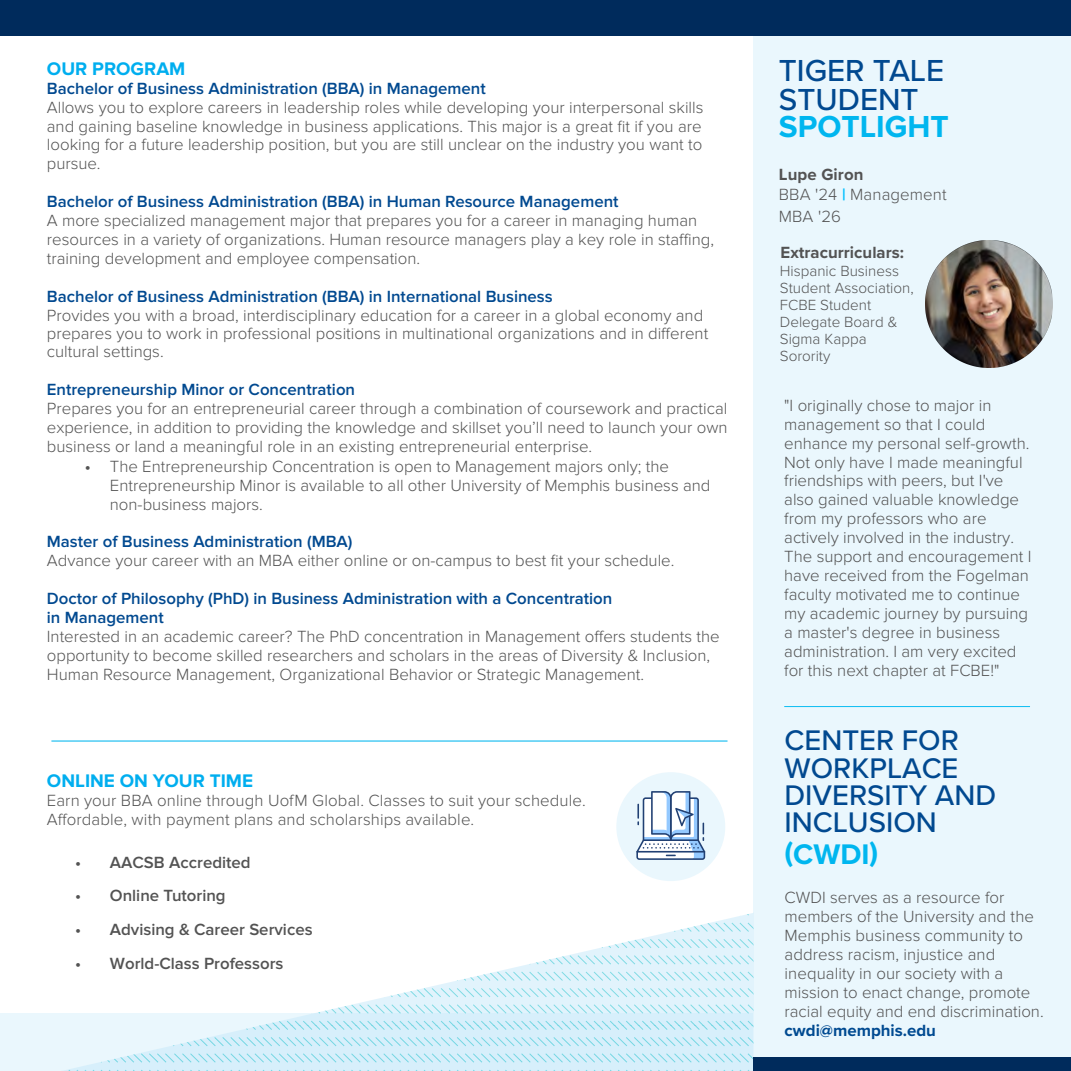
<style>
.page{position:relative;width:1071px;height:1071px;background:#fff}
.page>*{position:absolute;margin:0;border:0;box-sizing:border-box;transform-origin:0 0}
.t1{font:500 31.5px/28px "Proxima Nova";color:#014990}
.t2{font:500 29.4px/27.3px "Proxima Nova";color:#014990}
.t3{font:700 29.4px "Proxima Nova";color:#00b6ef}
.t4{font:700 18.9px "Proxima Nova";color:#00aeef}
.t5{font:300 16.8px/18.9px "Proxima Nova";color:#535353}
.t6{font:600 16.8px "Proxima Nova";color:#535353}
.t7{font:700 16.8px "Proxima Nova";color:#535353}
.t8{font:300 15.22px/17.2px "Proxima Nova";color:#535353}
.s1{font-weight:600;color:#014990}
.s2{font-weight:600}
.s3{font-weight:700;color:#00b6ef}
.s4{font-weight:700}
.s5{font-weight:700;color:#00bfff}
.s6{font-weight:700;color:#004a91}
</style>
<div class="page">
<div style="left:753px;top:0;width:318px;height:1071px;background:#eaf7fd"></div>
<img style="left:926px;top:241px;width:126px;height:126px">
<hr style="left:784px;top:706px;width:246px;height:1px;background:#15c0f2">
<hr style="left:51px;top:741px;width:677px;height:1px;background:#00b6ef">
<div style="left:616px;top:772px;width:109px;height:109px;background:#eaf7fd;border-radius:50%"></div>
<svg style="left:636px;top:791px;width:69px;height:69px"></svg>
<svg style="left:0;top:913px;width:753px;height:158px"></svg>
<div style="left:753px;top:1057px;width:318px;height:14px;background:#002b5c"></div>
<div style="left:0;top:0;width:1071px;height:35px;background:#002b5c"></div>
<p class="t4" style="left:47px;top:58px;width:140px">OUR PROGRAM</p>
<p class="t5" style="left:47px;top:80px;width:658px"><span class="s1">Bachelor of Business Administration (BBA) in Management<br></span>Allows you to explore careers in leadership roles while developing your interpersonal skills and gaining baseline knowledge in business applications. This major is a great fit if you are looking for a future leadership position, but you are still unclear on the industry you want to pursue.</p>
<p class="t5" style="left:47px;top:192px;width:669px"><span class="s1">Bachelor of Business Administration (BBA) in Human Resource Management<br></span>A more specialized management major that prepares you for a career in managing human resources in a variety of organizations. Human resource managers play a key role in staffing, training development and employee compensation.</p>
<p class="t5" style="left:47px;top:288px;width:663px;line-height:18.4px"><span class="s1">Bachelor of Business Administration (BBA) in International Business<br></span>Provides you with a broad, interdisciplinary education for a career in a global economy and prepares you to work in professional positions in multinational organizations and in different cultural settings.</p>
<p class="t5" style="left:47px;top:380px;width:682px"><span class="s1">Entrepreneurship Minor or Concentration<br></span>Prepares you for an entrepreneurial career through a combination of coursework and practical experience, in addition to providing the knowledge and skillset you’ll need to launch your own business or land a meaningful role in an existing entrepreneurial enterprise.</p>
<p class="t5" style="left:110px;top:457px;width:602px;text-indent:-25px"><span class="s2">•</span> The Entrepreneurship Concentration is open to Management majors only; the<br>Entrepreneurship Minor is available to all other University of Memphis business and non-business majors.</p>
<p class="t5" style="left:47px;top:533px;width:629px"><span class="s1">Master of Business Administration (MBA)<br></span>Advance your career with an MBA either online or on-campus to best fit your schedule.</p>
<p class="t5" style="left:47px;top:589px;width:674px"><span class="s1">Doctor of Philosophy (PhD) in Business Administration with a Concentration<br>in Management<br></span>Interested in an academic career? The PhD concentration in Management offers students the opportunity to become skilled researchers and scholars in the areas of Diversity &amp; Inclusion, Human Resource Management, Organizational Behavior or Strategic Management.</p>
<p class="t4" style="left:47px;top:770px;width:208px">ONLINE ON YOUR TIME</p>
<p class="t5" style="left:47px;top:791px;width:540px">Earn your BBA online through UofM Global. Classes to suit your schedule.<br>Affordable, with payment plans and scholarships available.</p>
<p class="t6" style="left:75px;top:853px;width:177px">• AACSB Accredited</p>
<p class="t6" style="left:75px;top:886px;width:152px">• Online Tutoring</p>
<p class="t6" style="left:75px;top:920px;width:239px">• Advising &amp; Career Services</p>
<p class="t6" style="left:75px;top:953px;width:210px">• World-Class Professors</p>
<p class="t1" style="left:779px;top:56px;width:172px">TIGER TALE<br>STUDENT<br><span class="s3">SPOTLIGHT</span></p>
<p class="t5" style="left:779px;top:163px;width:169px;line-height:21.3px"><span class="s4">Lupe Giron<br></span>BBA '24 <span class="s5">|</span> Management<br>MBA '26</p>
<p class="t7" style="left:781px;top:242px;width:125px">Extracurriculars:</p>
<p class="t8" style="left:780px;top:262px;width:135px">Hispanic Business<br>Student Association,<br>FCBE Student<br>Delegate Board &amp;<br>Sigma Kappa<br>Sorority</p>
<p class="t5" style="left:784px;top:396px;width:249px">"I originally chose to major in management so that I could enhance my personal self-growth.<br>Not only have I made meaningful friendships with peers, but I've also gained valuable knowledge from my professors who are actively involved in the industry.<br>The support and encouragement I have received from the Fogelman faculty motivated me to continue my academic journey by pursuing a master's degree in business administration. I am very excited for this next chapter at FCBE!"</p>
<p class="t2" style="left:785px;top:726px;width:213px">CENTER FOR<br>WORKPLACE<br>DIVERSITY AND<br>INCLUSION</p>
<p class="t3" style="left:785px;top:837px;width:95px">(CWDI)</p>
<p class="t5" style="left:785px;top:888px;width:261px">CWDI serves as a resource for members of the University and the<br>Memphis business community to address racism, injustice and inequality in our society with a mission to enact change, promote racial equity and end discrimination. <span class="s6">cwdi@memphis.edu</span></p>
</div>
